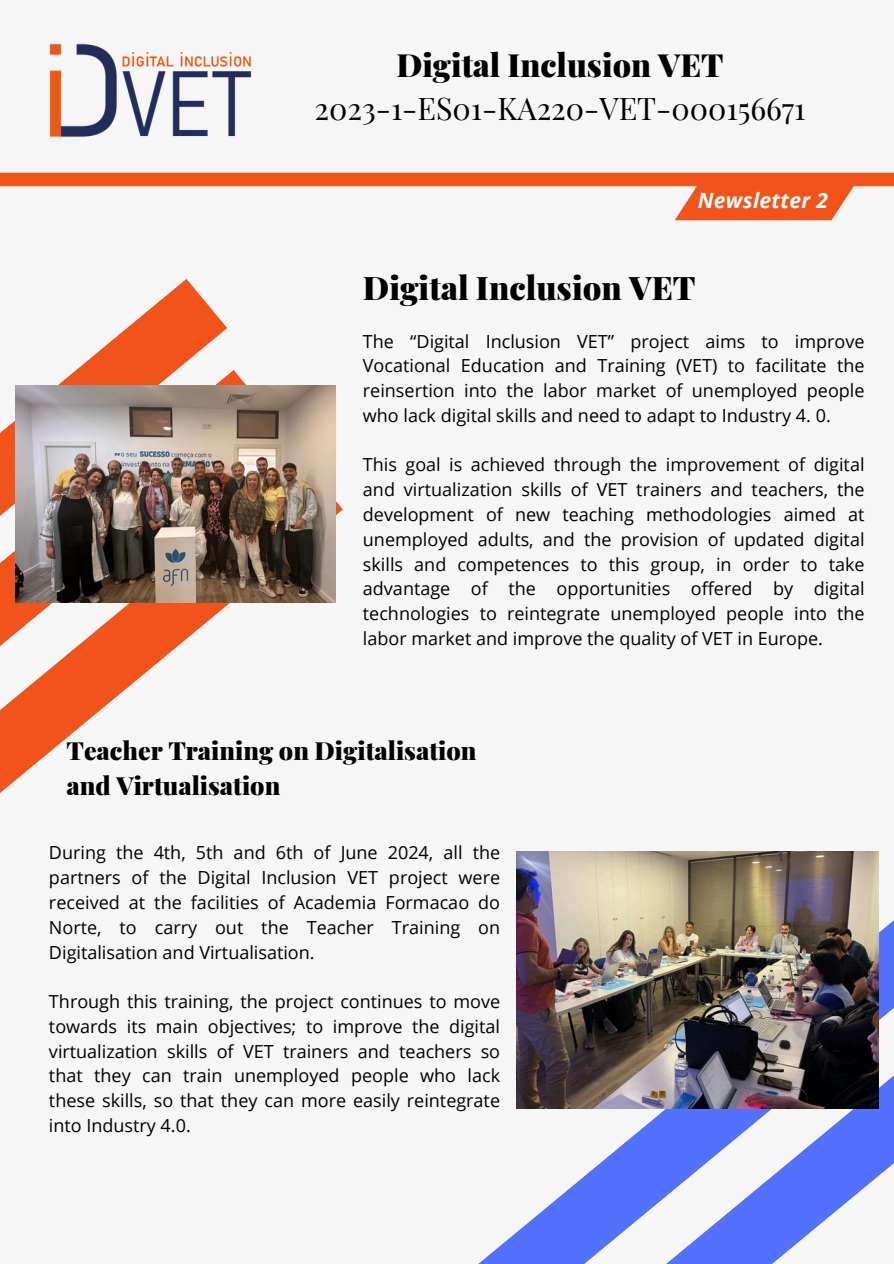
<style>
.page{position:relative;width:894px;height:1264px;background:#fff}
.page>*{position:absolute;margin:0;border:0;box-sizing:border-box;transform-origin:0 0}
.t1{font:900 32.55px "Playfair Display";color:#000}
.t2{font:900 31.95px "Playfair Display";color:#000}
.t3{font:30.45px "Playfair Display";color:#000}
.t4{font:900 25.05px/34.8px "Playfair Display";color:#000}
.t5{font:italic 700 21px "Open Sans";letter-spacing:.015em;color:#fff}
.t6{font:18px/24.8px "Open Sans";color:#000;text-align:justify}
</style>
<div class="page">
<div style="left:0;top:0;width:893px;height:1263px;background:#f6f6f6"></div>
<svg style="left:480px;top:892px;width:413px;height:371px"></svg>
<svg style="left:522px;top:1047px;width:371px;height:216px;fill:#5271ff"></svg>
<svg style="left:0;top:501px;width:343px;height:292px"></svg>
<svg style="left:0;top:279px;width:227px;height:337px"></svg>
<div style="left:0;top:173px;width:893px;height:13px;background:#f2531b"></div>
<svg style="left:674px;top:186px;width:182px;height:35px;background:#f26c3d"></svg>
<img style="left:49px;top:43px;width:203px;height:94px">
<img style="left:15px;top:385px;width:321px;height:217px">
<img style="left:516px;top:851px;width:362px;height:257px">
<h1 class="t2" style="left:396px;top:43px;width:328px">Digital Inclusion VET</h1>
<h1 class="t3" style="left:314px;top:87px;width:492px">2023-1-ES01-KA220-VET-000156671</h1>
<p class="t5" style="left:697px;top:185px;width:132px">Newsletter 2</p>
<p class="t1" style="left:363px;top:265px;width:334px">Digital Inclusion VET</p>
<p class="t6" style="left:363px;top:328px;width:503px">The “Digital Inclusion VET” project aims to improve Vocational Education and Training (VET) to facilitate the reinsertion into the labor market of unemployed people who lack digital skills and need to adapt to Industry 4. 0.</p>
<p class="t6" style="left:363px;top:452px;width:503px">This goal is achieved through the improvement of digital and virtualization skills of VET trainers and teachers, the development of new teaching methodologies aimed at unemployed adults, and the provision of updated digital skills and competences to this group, in order to take advantage of the opportunities offered by digital technologies to reintegrate unemployed people into the labor market and improve the quality of VET in Europe.</p>
<p class="t4" style="left:66px;top:732px;width:411px">Teacher Training on Digitalisation and Virtualisation</p>
<p class="t6" style="left:49px;top:840px;width:452px">During the 4th, 5th and 6th of June 2024, all the partners of the Digital Inclusion VET project were received at the facilities of Academia Formacao do Norte, to carry out the Teacher Training on Digitalisation and Virtualisation.</p>
<p class="t6" style="left:49px;top:988px;width:452px">Through this training, the project continues to move towards its main objectives; to improve the digital virtualization skills of VET trainers and teachers so that they can train unemployed people who lack these skills, so that they can more easily reintegrate into Industry 4.0.</p>
</div>
